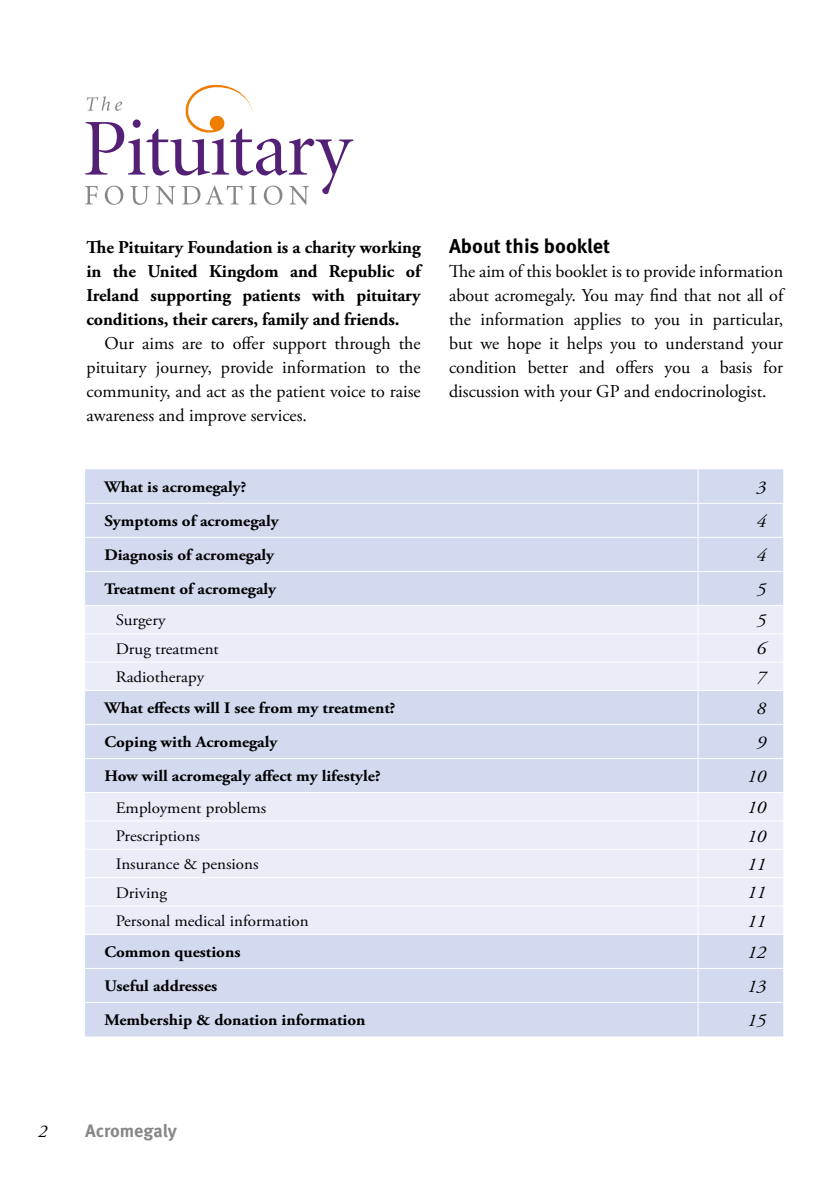
<style>
.page{position:relative;width:840px;height:1191px;background:#fff}
.page>*{position:absolute;margin:0;border:0;box-sizing:border-box;transform-origin:0 0}
.t1{font:700 20px "Meta Pro";color:#000}
.t2{font:18px/24px "Adobe Garamond Pro";color:#000;text-align:justify}
.t3{font:700 18px/24px "Adobe Garamond Pro";letter-spacing:-.005em;color:#000;text-align:justify}
.t4{font:italic 18px "Adobe Garamond Pro";color:#000;scale:1.06 1}
.t5{font:700 18px "Meta Pro";letter-spacing:-.005em;color:#878787}
.t6{font:italic 18px "Adobe Garamond Pro";color:#000}
.t7{font:700 16px "Adobe Garamond Pro";color:#000;scale:1.06 1}
.t8{font:16px "Adobe Garamond Pro";color:#000;scale:1.06 1}
</style>
<div class="page">
<svg style="left:85px;top:84px;width:268px;height:121px"></svg>
<hr style="left:839px;top:0;width:1px;height:159px;background:#5685c4">
<div style="left:85px;top:469px;width:697px;height:567px;background:#d3daf0"></div>
<svg style="left:85px;top:606px;width:697px;height:328px;background:#e2e7f5"></svg>
<hr style="left:697px;top:469px;width:1px;height:34px;background:#fff">
<hr style="left:697px;top:538px;width:1px;height:33px;background:#fff">
<hr style="left:85px;top:571px;width:612px;height:1px;background:#fff">
<hr style="left:697px;top:571px;width:85px;height:1px;background:#fff">
<hr style="left:697px;top:572px;width:1px;height:33px;background:#fff">
<hr style="left:85px;top:633px;width:612px;height:1px;background:#fff">
<hr style="left:697px;top:633px;width:85px;height:1px;background:#fff">
<hr style="left:85px;top:661px;width:612px;height:1px;background:#fff">
<hr style="left:697px;top:661px;width:85px;height:1px;background:#fff">
<svg style="left:697px;top:606px;width:1px;height:84px"></svg>
<hr style="left:85px;top:690px;width:612px;height:1px;background:#fff">
<hr style="left:697px;top:690px;width:85px;height:1px;background:#fff">
<hr style="left:697px;top:691px;width:1px;height:33px;background:#fff">
<hr style="left:85px;top:724px;width:612px;height:1px;background:#fff">
<hr style="left:697px;top:724px;width:85px;height:1px;background:#fff">
<hr style="left:697px;top:725px;width:1px;height:33px;background:#fff">
<hr style="left:85px;top:758px;width:612px;height:1px;background:#fff">
<hr style="left:697px;top:758px;width:85px;height:1px;background:#fff">
<hr style="left:697px;top:759px;width:1px;height:33px;background:#fff">
<hr style="left:85px;top:792px;width:612px;height:1px;background:#fff">
<hr style="left:697px;top:792px;width:85px;height:1px;background:#fff">
<hr style="left:85px;top:820px;width:612px;height:1px;background:#fff">
<hr style="left:697px;top:820px;width:85px;height:1px;background:#fff">
<hr style="left:85px;top:848px;width:612px;height:1px;background:#fff">
<hr style="left:697px;top:848px;width:85px;height:1px;background:#fff">
<hr style="left:85px;top:877px;width:612px;height:1px;background:#fff">
<hr style="left:697px;top:877px;width:85px;height:1px;background:#fff">
<hr style="left:85px;top:905px;width:612px;height:1px;background:#fff">
<hr style="left:697px;top:905px;width:85px;height:1px;background:#fff">
<svg style="left:697px;top:793px;width:1px;height:141px"></svg>
<hr style="left:85px;top:934px;width:612px;height:1px;background:#fff">
<hr style="left:697px;top:934px;width:85px;height:1px;background:#fff">
<hr style="left:697px;top:935px;width:1px;height:33px;background:#fff">
<hr style="left:85px;top:968px;width:612px;height:1px;background:#fff">
<hr style="left:697px;top:968px;width:85px;height:1px;background:#fff">
<hr style="left:697px;top:969px;width:1px;height:33px;background:#fff">
<hr style="left:85px;top:1002px;width:612px;height:1px;background:#fff">
<hr style="left:697px;top:1002px;width:85px;height:1px;background:#fff">
<hr style="left:697px;top:1003px;width:1px;height:33px;background:#fff">
<hr style="left:85px;top:503px;width:612px;height:1px;background:#fff">
<hr style="left:697px;top:503px;width:86px;height:1px;background:#fff">
<hr style="left:697px;top:504px;width:1px;height:33px;background:#fff">
<hr style="left:85px;top:537px;width:612px;height:1px;background:#fff">
<hr style="left:697px;top:537px;width:86px;height:1px;background:#fff">
<hr style="left:85px;top:605px;width:612px;height:1px;background:#fff">
<hr style="left:697px;top:605px;width:85px;height:1px;background:#fff">
<p class="t6" style="left:38px;top:1120px;width:10px">2</p>
<p class="t3" style="left:86px;top:236px;width:335px">The Pituitary Foundation is a charity working in the United Kingdom and Republic of Ireland supporting patients with pituitary conditions, their carers, family and friends.</p>
<p class="t2" style="left:86px;top:332px;width:335px;text-indent:18px">Our aims are to offer support through the pituitary journey, provide information to the community, and act as the patient voice to raise awareness and improve services.</p>
<p class="t1" style="left:449px;top:233px;width:162px">About this booklet</p>
<p class="t2" style="left:449px;top:260px;width:335px">The aim of this booklet is to provide information about acromegaly. You may find that not all of the information applies to you in particular, but we hope it helps you to understand your condition better and offers you a basis for discussion with your GP and endocrinologist.</p>
<p class="t7" style="left:104px;top:478px;width:135px">What is acromegaly?</p>
<p class="t4" style="left:756px;top:476px;width:10px">3</p>
<p class="t7" style="left:104px;top:512px;width:166px">Symptoms of acromegaly</p>
<p class="t4" style="left:756px;top:510px;width:10px">4</p>
<p class="t7" style="left:104px;top:546px;width:161px">Diagnosis of acromegaly</p>
<p class="t4" style="left:756px;top:544px;width:10px">4</p>
<p class="t7" style="left:104px;top:580px;width:163px">Treatment of acromegaly</p>
<p class="t4" style="left:756px;top:578px;width:10px">5</p>
<p class="t8" style="left:116px;top:610px;width:49px">Surgery</p>
<p class="t4" style="left:756px;top:609px;width:10px">5</p>
<p class="t8" style="left:116px;top:639px;width:99px">Drug treatment</p>
<p class="t4" style="left:756px;top:638px;width:10px">6</p>
<p class="t8" style="left:116px;top:667px;width:85px">Radiotherapy</p>
<p class="t4" style="left:756px;top:666px;width:10px">7</p>
<p class="t7" style="left:104px;top:699px;width:276px">What effects will I see from my treatment?</p>
<p class="t4" style="left:756px;top:697px;width:10px">8</p>
<p class="t7" style="left:104px;top:733px;width:165px">Coping with Acromegaly</p>
<p class="t4" style="left:756px;top:731px;width:10px">9</p>
<p class="t7" style="left:104px;top:767px;width:262px">How will acromegaly affect my lifestyle?</p>
<p class="t4" style="left:746px;top:765px;width:19px">10</p>
<p class="t8" style="left:116px;top:798px;width:143px">Employment problems</p>
<p class="t4" style="left:746px;top:796px;width:19px">10</p>
<p class="t8" style="left:116px;top:826px;width:81px">Prescriptions</p>
<p class="t4" style="left:746px;top:825px;width:19px">10</p>
<p class="t8" style="left:116px;top:854px;width:136px">Insurance &amp; pensions</p>
<p class="t4" style="left:746px;top:853px;width:20px">11</p>
<p class="t8" style="left:116px;top:883px;width:50px">Driving</p>
<p class="t4" style="left:746px;top:882px;width:20px">11</p>
<p class="t8" style="left:116px;top:911px;width:183px">Personal medical information</p>
<p class="t4" style="left:746px;top:910px;width:20px">11</p>
<p class="t7" style="left:104px;top:942px;width:130px">Common questions</p>
<p class="t4" style="left:746px;top:941px;width:19px">12</p>
<p class="t7" style="left:104px;top:976px;width:108px">Useful addresses</p>
<p class="t4" style="left:746px;top:975px;width:19px">13</p>
<p class="t7" style="left:104px;top:1010px;width:247px">Membership &amp; donation information</p>
<p class="t4" style="left:746px;top:1009px;width:19px">15</p>
<p class="t5" style="left:85px;top:1118px;width:93px">Acromegaly</p>
</div>
